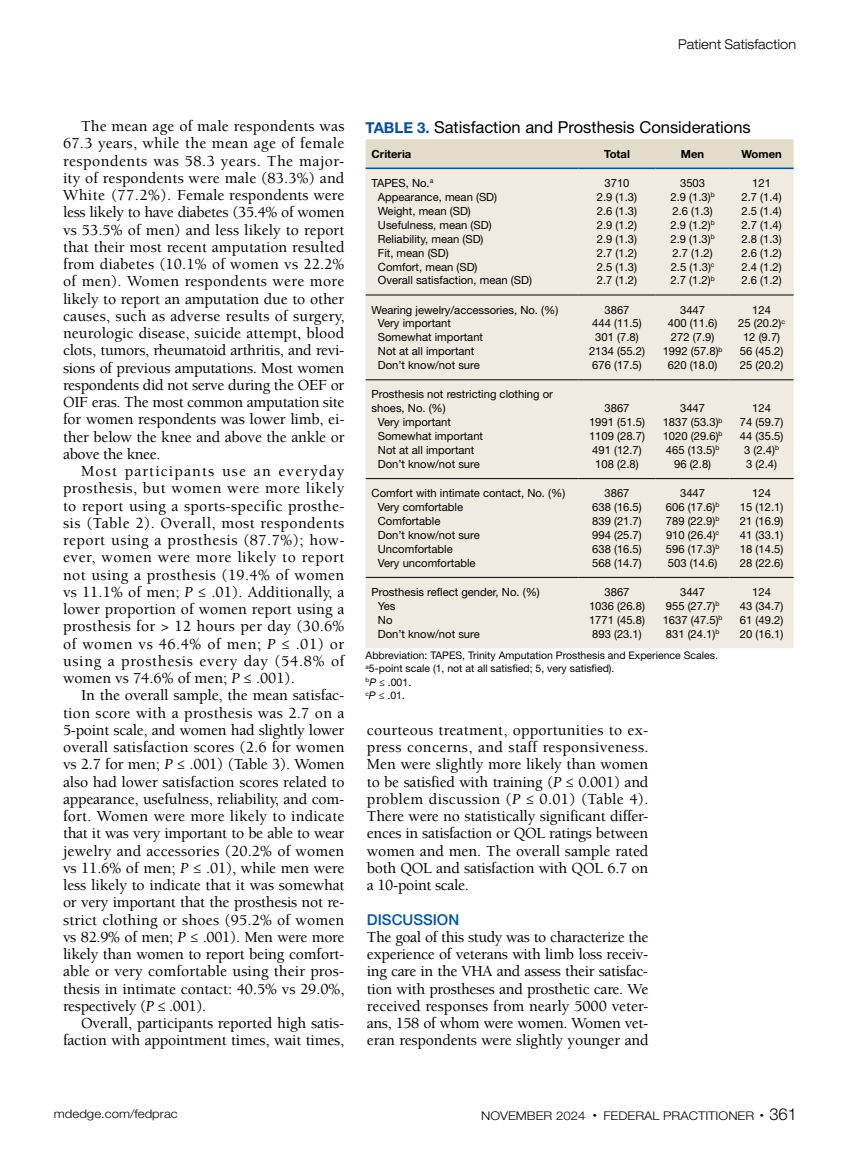
<style>
.page{position:relative;width:851px;height:1161px;background:#fff}
.page>*{position:absolute;margin:0;border:0;box-sizing:border-box;transform-origin:0 0}
.t1{font:16.5px "Helvetica Neue LT Std";color:#000}
.t2{font:500 15.75px/17.2px "Berkeley Std";letter-spacing:-.01em;color:#000;text-align:justify}
.t3{font:500 15px "Helvetica Neue LT Std";color:#0054a6}
.t4{font:300 expanded 13.5px "Helvetica Neue LT Std";letter-spacing:.01em;color:#000;scale:.9 1}
.t5{font:300 12px "Helvetica Neue LT Std";color:#000;scale:1.1 1}
.t6{font:11.25px/14px "Helvetica Neue LT Std";color:#000;text-align:center}
.t7{font:700 11.25px "Helvetica Neue LT Std";color:#000}
.t8{font:10.5px/13.5px "Helvetica Neue LT Std";color:#000}
.s1{font-weight:400;font-style:italic}
.s2{font-weight:700;font-size:15px;color:#034ea2}
.s3{font-style:italic}
.s4{font-size:16.5px}
</style>
<div class="page">
<svg style="left:365px;top:139px;width:428px;height:29px;background:#e0dac9"></svg>
<div style="left:365px;top:169px;width:428px;height:479px;background:#efebe1"></div>
<hr style="left:365px;top:295px;width:213px;height:1px;background:#000">
<hr style="left:578px;top:295px;width:77px;height:1px;background:#000">
<hr style="left:655px;top:295px;width:74px;height:1px;background:#000">
<hr style="left:729px;top:295px;width:64px;height:1px;background:#000">
<hr style="left:365px;top:380px;width:213px;height:1px;background:#000">
<hr style="left:578px;top:380px;width:77px;height:1px;background:#000">
<hr style="left:655px;top:380px;width:74px;height:1px;background:#000">
<hr style="left:729px;top:380px;width:64px;height:1px;background:#000">
<hr style="left:365px;top:478px;width:213px;height:1px;background:#000">
<hr style="left:578px;top:478px;width:77px;height:1px;background:#000">
<hr style="left:655px;top:478px;width:74px;height:1px;background:#000">
<hr style="left:729px;top:478px;width:64px;height:1px;background:#000">
<hr style="left:365px;top:577px;width:213px;height:1px;background:#000">
<hr style="left:578px;top:577px;width:77px;height:1px;background:#000">
<hr style="left:655px;top:577px;width:74px;height:1px;background:#000">
<hr style="left:729px;top:577px;width:64px;height:1px;background:#000">
<hr style="left:365px;top:168px;width:213px;height:1px;background:#034ea2">
<hr style="left:578px;top:168px;width:77px;height:1px;background:#034ea2">
<hr style="left:655px;top:168px;width:74px;height:1px;background:#034ea2">
<hr style="left:729px;top:168px;width:64px;height:1px;background:#034ea2">
<p class="t4" style="left:678px;top:36px;width:132px">Patient Satisfaction</p>
<p class="t2" style="left:63px;top:118px;width:283px;text-indent:18px">The mean age of male respondents was 67.3 years, while the mean age of female respondents was 58.3 years. The major&shy;ity of respondents were male (83.3%) and White (77.2%). Female respondents were less likely to have diabetes (35.4% of women vs 53.5% of men) and less likely to report that their most recent amputation resulted from diabetes (10.1% of women vs 22.2% of men). Women respondents were more likely to report an amputation due to other causes, such as adverse results of surgery, neurologic disease, suicide attempt, blood clots, tumors, rheumatoid arthritis, and revi&shy;sions of previous amputations. Most women respondents did not serve during the OEF or OIF eras. The most common amputation site for women respondents was lower limb, ei&shy;ther below the knee and above the ankle or above the knee.</p>
<p class="t2" style="left:63px;top:463px;width:283px;text-indent:18px">Most participants use an everyday prosthesis, but women were more likely to report using a sports-specific prosthe&shy;sis (Table 2). Overall, most respondents report using a prosthesis (87.7%); how&shy;ever, women were more likely to report not using a prosthesis (19.4% of women vs 11.1% of men; <span class="s1">P</span> ≤ .01). Additionally, a lower proportion of women report using a prosthesis for &gt; 12 hours per day (30.6% of women vs 46.4% of men; <span class="s1">P</span> ≤ .01) or using a prosthesis every day (54.8% of women vs 74.6% of men; <span class="s1">P</span> ≤ .001).</p>
<p class="t2" style="left:63px;top:687px;width:283px;text-indent:18px">In the overall sample, the mean satisfac&shy;tion score with a prosthesis was 2.7 on a 5-point scale, and women had slightly lower overall satisfaction scores (2.6 for women vs 2.7 for men; <span class="s1">P</span> ≤ .001) (Table 3). Women also had lower satisfaction scores related to appearance, usefulness, reliability, and com&shy;fort. Women were more likely to indicate that it was very important to be able to wear jewelry and accessories (20.2% of women vs 11.6% of men; <span class="s1">P</span> ≤ .01), while men were less likely to indicate that it was somewhat or very important that the prosthesis not re&shy;strict clothing or shoes (95.2% of women vs 82.9% of men; <span class="s1">P</span> ≤ .001). Men were more likely than women to report being comfort&shy;able or very comfortable using their pros&shy;thesis in intimate contact: 40.5% vs 29.0%, respectively (<span class="s1">P</span> ≤ .001).</p>
<p class="t2" style="left:63px;top:1015px;width:283px;text-align:right">Overall, participants reported high satis&shy;faction with appointment times, wait times,</p>
<p class="t1" style="left:365px;top:118px;width:386px"><span class="s2">TABLE 3.</span> Satisfaction and Prosthesis Considerations</p>
<p class="t7" style="left:371px;top:147px;width:41px">Criteria</p>
<p class="t7" style="left:604px;top:147px;width:27px">Total</p>
<p class="t7" style="left:681px;top:147px;width:25px">Men</p>
<p class="t7" style="left:741px;top:147px;width:42px">Women</p>
<p class="t6" style="left:378px;top:176px;width:155px;text-align:left;text-indent:-6px">TAPES, No.<sup>a<br></sup>Appearance, mean (SD)<br>Weight, mean (SD)<br>Usefulness, mean (SD)<br>Reliability, mean (SD)<br>Fit, mean (SD)<br>Comfort, mean (SD)<br>Overall satisfaction, mean (SD)</p>
<p class="t6" style="left:597px;top:176px;width:42px">3710<br>2.9 (1.3)<br>2.6 (1.3)<br>2.9 (1.2)<br>2.9 (1.3)<br>2.7 (1.2)<br>2.5 (1.3)<br>2.7 (1.2)</p>
<p class="t6" style="left:670px;top:176px;width:46px">3503<br>2.9 (1.3)<sup>b<br></sup>2.6 (1.3)<br>2.9 (1.2)<sup>b<br></sup>2.9 (1.3)<sup>b<br></sup>2.7 (1.2)<br>2.5 (1.3)<sup>c<br></sup>2.7 (1.2)<sup>b</sup></p>
<p class="t6" style="left:741px;top:176px;width:42px">121<br>2.7 (1.4)<br>2.5 (1.4)<br>2.7 (1.4)<br>2.8 (1.3)<br>2.6 (1.2)<br>2.4 (1.2)<br>2.6 (1.2)</p>
<p class="t6" style="left:378px;top:302px;width:182px;text-align:left;text-indent:-6px">Wearing jewelry/accessories, No. (%)<br>Very important<br>Somewhat important<br>Not at all important<br>Don’t know/not sure</p>
<p class="t6" style="left:589px;top:302px;width:57px">3867<br>444 (11.5)<br>301 (7.8)<br>2134 (55.2)<br>676 (17.5)</p>
<p class="t6" style="left:662px;top:302px;width:61px">3447<br>400 (11.6)<br>272 (7.9)<br>1992 (57.8)<sup>b<br></sup>620 (18.0)</p>
<p class="t6" style="left:738px;top:302px;width:48px">124<br>25 (20.2)<sup>c<br></sup>12 (9.7)<br>56 (45.2)<br>25 (20.2)</p>
<p class="t6" style="left:371px;top:387px;width:183px">Prosthesis not restricting clothing or</p>
<p class="t6" style="left:371px;top:401px;width:76px">shoes, No. (%)</p>
<p class="t6" style="left:378px;top:415px;width:75px">Very important</p>
<p class="t6" style="left:378px;top:429px;width:107px">Somewhat important</p>
<p class="t6" style="left:378px;top:443px;width:98px">Not at all important</p>
<p class="t6" style="left:378px;top:457px;width:103px">Don’t know/not sure</p>
<p class="t6" style="left:589px;top:401px;width:57px">3867<br>1991 (51.5)<br>1109 (28.7)<br>491 (12.7)<br>108 (2.8)</p>
<p class="t6" style="left:662px;top:401px;width:61px">3447<br>1837 (53.3)<sup>b<br></sup>1020 (29.6)<sup>b<br></sup>465 (13.5)<sup>b<br></sup>96 (2.8)</p>
<p class="t6" style="left:739px;top:401px;width:45px">124<br>74 (59.7)<br>44 (35.5)<br>3 (2.4)<sup>b<br></sup>3 (2.4)</p>
<p class="t6" style="left:378px;top:486px;width:189px;text-align:left;text-indent:-6px">Comfort with intimate contact, No. (%)<br>Very comfortable<br>Comfortable<br>Don’t know/not sure<br>Uncomfortable<br>Very uncomfortable</p>
<p class="t6" style="left:592px;top:486px;width:51px">3867<br>638 (16.5)<br>839 (21.7)<br>994 (25.7)<br>638 (16.5)<br>568 (14.7)</p>
<p class="t6" style="left:665px;top:486px;width:55px">3447<br>606 (17.6)<sup>b<br></sup>789 (22.9)<sup>b<br></sup>910 (26.4)<sup>c<br></sup>596 (17.3)<sup>b<br></sup>503 (14.6)</p>
<p class="t6" style="left:739px;top:486px;width:45px">124<br>15 (12.1)<br>21 (16.9)<br>41 (33.1)<br>18 (14.5)<br>28 (22.6)</p>
<p class="t6" style="left:378px;top:585px;width:163px;text-align:left;text-indent:-6px">Prosthesis reflect gender, No. (%)<br>Yes<br>No<br>Don’t know/not sure</p>
<p class="t6" style="left:589px;top:585px;width:57px">3867<br>1036 (26.8)<br>1771 (45.8)<br>893 (23.1)</p>
<p class="t6" style="left:662px;top:585px;width:61px">3447<br>955 (27.7)<sup>b<br></sup>1637 (47.5)<sup>b<br></sup>831 (24.1)<sup>b</sup></p>
<p class="t6" style="left:739px;top:585px;width:45px">124<br>43 (34.7)<br>61 (49.2)<br>20 (16.1)</p>
<p class="t8" style="left:365px;top:648px;width:354px">Abbreviation: TAPES, Trinity Amputation Prosthesis and Experience Scales. <sup>a</sup>5-point scale (1, not at all satisfied; 5, very satisfied).<br><sup>b</sup><span class="s3">P</span> ≤ .001.<br><sup>c</sup><span class="s3">P</span> ≤ .01.</p>
<p class="t2" style="left:367px;top:722px;width:283px">courteous treatment, opportunities to ex&shy;press concerns, and staff responsiveness.<br>Men were slightly more likely than women to be satisfied with training (<span class="s1">P</span> ≤ 0.001) and problem discussion (<span class="s1">P</span> ≤ 0.01) (Table 4).<br>There were no statistically significant differ&shy;ences in satisfaction or QOL ratings between women and men. The overall sample rated both QOL and satisfaction with QOL 6.7 on a 10-point scale.</p>
<p class="t3" style="left:367px;top:910px;width:94px">DISCUSSION</p>
<p class="t2" style="left:367px;top:929px;width:283px">The goal of this study was to characterize the experience of veterans with limb loss receiv&shy;ing care in the VHA and assess their satisfac&shy;tion with prostheses and prosthetic care. We received responses from nearly 5000 veter&shy;ans, 158 of whom were women. Women vet&shy;eran respondents were slightly younger and</p>
<p class="t5" style="left:54px;top:1107px;width:114px">mdedge.com/fedprac</p>
<p class="t5" style="left:481px;top:1109px;width:288px">NOVEMBER 2024 <sup>•</sup> FEDERAL PRACTITIONER <sup>•</sup> <span class="s4">361</span></p>
</div>
